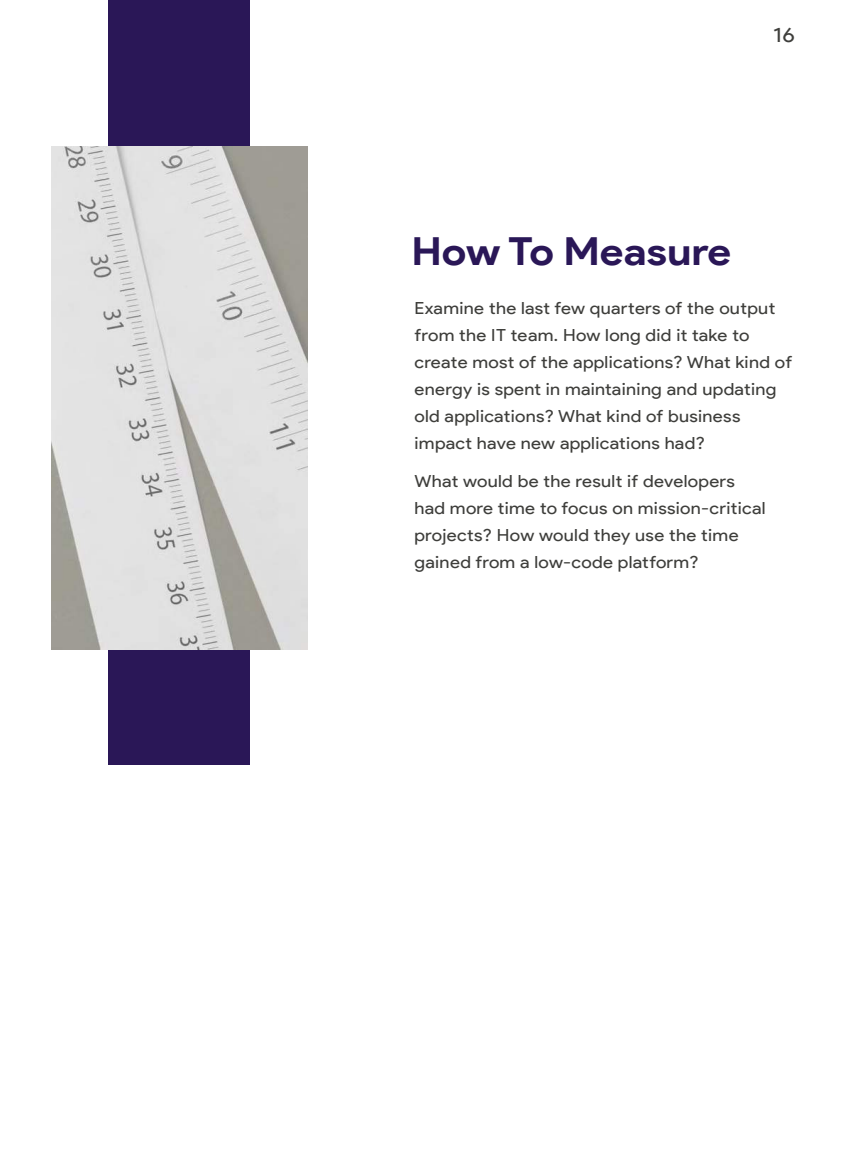
<style>
.page{position:relative;width:846px;height:1176px;background:#fff}
.page>*{position:absolute;margin:0;border:0;box-sizing:border-box;transform-origin:0 0}
.t1{font:700 38.64px "Product Sans";color:#2a1757;scale:1.1 1}
.t2{font:20.61px "Product Sans";color:#3e3e3b;scale:1.1 1}
.t3{font:16.73px/27px "Product Sans";letter-spacing:.015em;color:#3e3e3b;scale:1.1 1}
</style>
<div class="page">
<div style="left:109px;top:0;width:141px;height:764px;background:#2a1757"></div>
<img style="left:51px;top:147px;width:257px;height:502px">
<p class="t2" style="left:773px;top:23px;width:21px">16</p>
<h1 class="t1" style="left:411px;top:228px;width:292px">How To Measure</h1>
<p class="t3" style="left:414px;top:295px;width:345px">Examine the last few quarters of the output from the IT team. How long did it take to create most of the applications? What kind of energy is spent in maintaining and updating old applications? What kind of business impact have new applications had?</p>
<p class="t3" style="left:414px;top:467px;width:321px">What would be the result if developers had more time to focus on mission-critical projects? How would they use the time gained from a low-code platform?</p>
</div>
